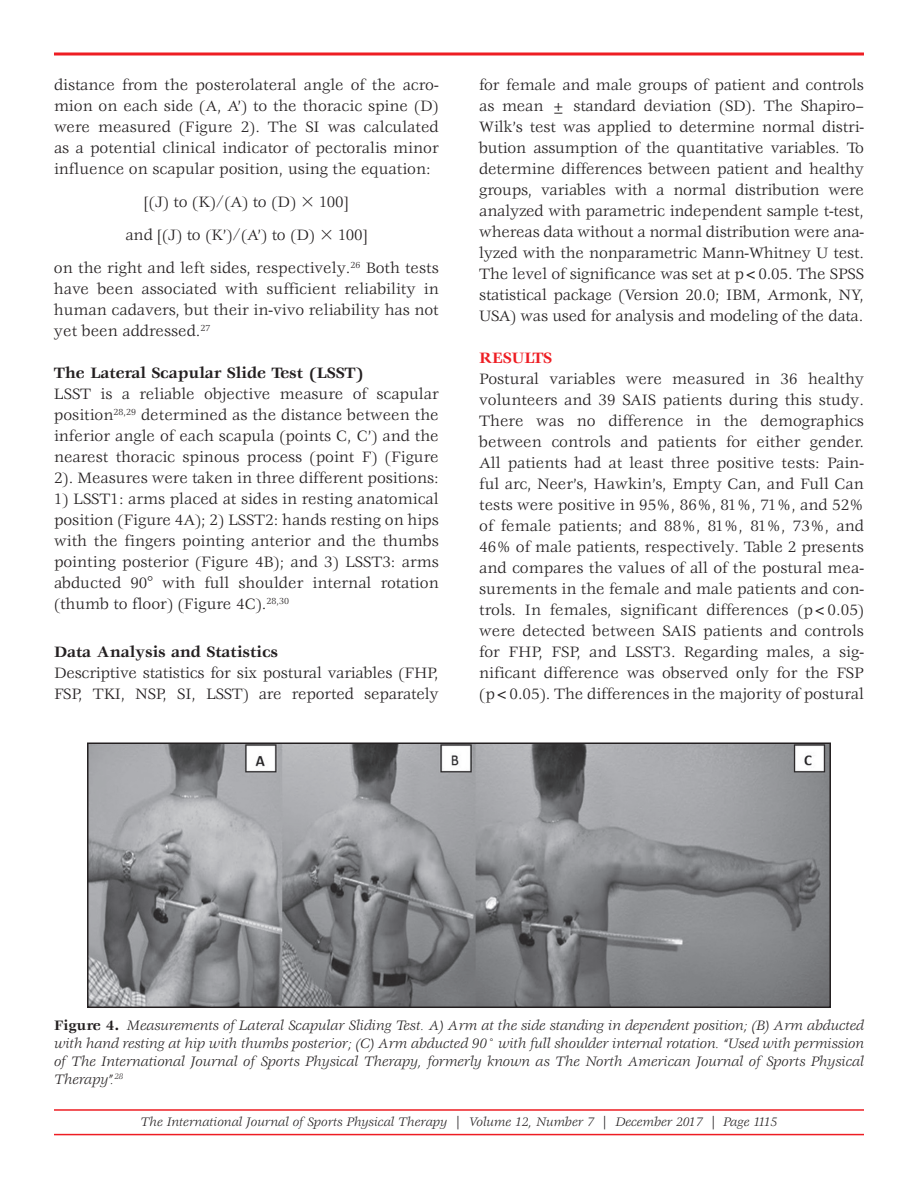
<style>
.page{position:relative;width:918px;height:1188px;background:#fff}
.page>*{position:absolute;margin:0;border:0;box-sizing:border-box;transform-origin:0 0}
.t1{font:16.5px/21px "Veljovic Std";color:#231f20;text-align:justify}
.t2{font:700 16.5px "Veljovic Std";color:#231f20}
.t3{font:700 16.5px "Veljovic Std";color:#ee1d23}
.t4{font:italic 15px/18px "Veljovic Std";color:#231f20;text-align:justify}
.t5{font:italic 13.5px "Veljovic Std";color:#231f20}
.s1{font-family:"Mathematical Pi One"}
.s2{font-weight:700;font-style:normal}
</style>
<div class="page">
<hr style="left:54px;top:1109px;width:810px;height:2px;background:#ee1d23">
<hr style="left:54px;top:1134px;width:810px;height:1px;background:#ee1d23">
<svg style="left:54px;top:52px;width:810px;height:4px"></svg>
<img style="left:90px;top:745px;width:738px;height:260px">
<div style="left:87px;top:742px;width:744px;height:266px;border:2px solid #231f20"></div>
<p class="t1" style="left:54px;top:75px;width:386px">distance from the posterolateral angle of the acro&shy;mion on each side (A, A’) to the thoracic spine (D) were measured (Figure 2). The SI was calculated as a potential clinical indicator of pectoralis minor influence on scapular position, using the equation:</p>
<p class="t1" style="left:144px;top:192px;width:153px">[(J) to (K)/(A) to (D)</p>
<p class="t1" style="left:319px;top:192px;width:31px">100]</p>
<p class="t1" style="left:125px;top:225px;width:191px">and [(J) to (K’)/(A’) to (D)</p>
<p class="t1" style="left:54px;top:219px;width:386px;line-height:33px;text-indent:284px">100]<br>on the right and left sides, respectively.<sup>26</sup> Both tests</p>
<p class="t1" style="left:54px;top:279px;width:386px">have been associated with sufficient reliability in human cadavers, but their in-vivo reliability has not yet been addressed.<sup>27</sup></p>
<p class="t2" style="left:54px;top:366px;width:312px">The Lateral Scapular Slide Test (LSST)</p>
<p class="t1" style="left:54px;top:384px;width:386px">LSST is a reliable objective measure of scapular position<sup>28,29</sup> determined as the distance between the inferior angle of each scapula (points C, C’) and the nearest thoracic spinous process (point F) (Figure 2). Measures were taken in three different positions:</p>
<p class="t1" style="left:54px;top:489px;width:386px">1) LSST1: arms placed at sides in resting anatomical position (Figure 4A); 2) LSST2: hands resting on hips with the fingers pointing anterior and the thumbs pointing posterior (Figure 4B); and 3) LSST3: arms abducted 90<span class="s1">-</span> with full shoulder internal rotation (thumb to floor) (Figure 4C).<sup>28,30</sup></p>
<p class="t2" style="left:54px;top:645px;width:225px">Data Analysis and Statistics</p>
<p class="t1" style="left:54px;top:663px;width:386px">Descriptive statistics for six postural variables (FHP,<br>FSP, TKI, NSP, SI, LSST) are reported separately</p>
<p class="t1" style="left:479px;top:75px;width:386px">for female and male groups of patient and controls as mean ± standard deviation (SD). The Shapiro– Wilk’s test was applied to determine normal distri&shy;bution assumption of the quantitative variables. To determine differences between patient and healthy groups, variables with a normal distribution were analyzed with parametric independent sample t-test, whereas data without a normal distribution were ana&shy;lyzed with the nonparametric Mann-Whitney U test.<br>The level of significance was set at p&lt;0.05. The SPSS statistical package (Version 20.0; IBM, Armonk, NY, USA) was used for analysis and modeling of the data.</p>
<p class="t3" style="left:479px;top:351px;width:74px">RESULTS</p>
<p class="t1" style="left:479px;top:369px;width:386px">Postural variables were measured in 36 healthy volunteers and 39 SAIS patients during this study.<br>There was no difference in the demographics between controls and patients for either gender.<br>All patients had at least three positive tests: Pain&shy;ful arc, Neer’s, Hawkin’s, Empty Can, and Full Can tests were positive in 95%, 86%, 81%, 71%, and 52% of female patients; and 88%, 81%, 81%, 73%, and 46% of male patients, respectively. Table 2 presents and compares the values of all of the postural mea&shy;surements in the female and male patients and con&shy;trols. In females, significant differences (p&lt;0.05) were detected between SAIS patients and controls for FHP, FSP, and LSST3. Regarding males, a sig&shy;nificant difference was observed only for the FSP (p&lt;0.05). The differences in the majority of postural</p>
<p class="t4" style="left:54px;top:1018px;width:811px"><span class="s2">Figure 4.</span> Measurements of Lateral Scapular Sliding Test. A) Arm at the side standing in dependent position; (B) Arm abducted with hand resting at hip with thumbs posterior; (C) Arm abducted 90° with full shoulder internal rotation. “Used with permission of The International Journal of Sports Physical Therapy, formerly known as The North American Journal of Sports Physical Therapy”.<sup>28</sup></p>
<p class="t5" style="left:141px;top:1117px;width:638px">The International Journal of Sports Physical Therapy | Volume 12, Number 7 | December 2017 | Page 1115</p>
</div>
